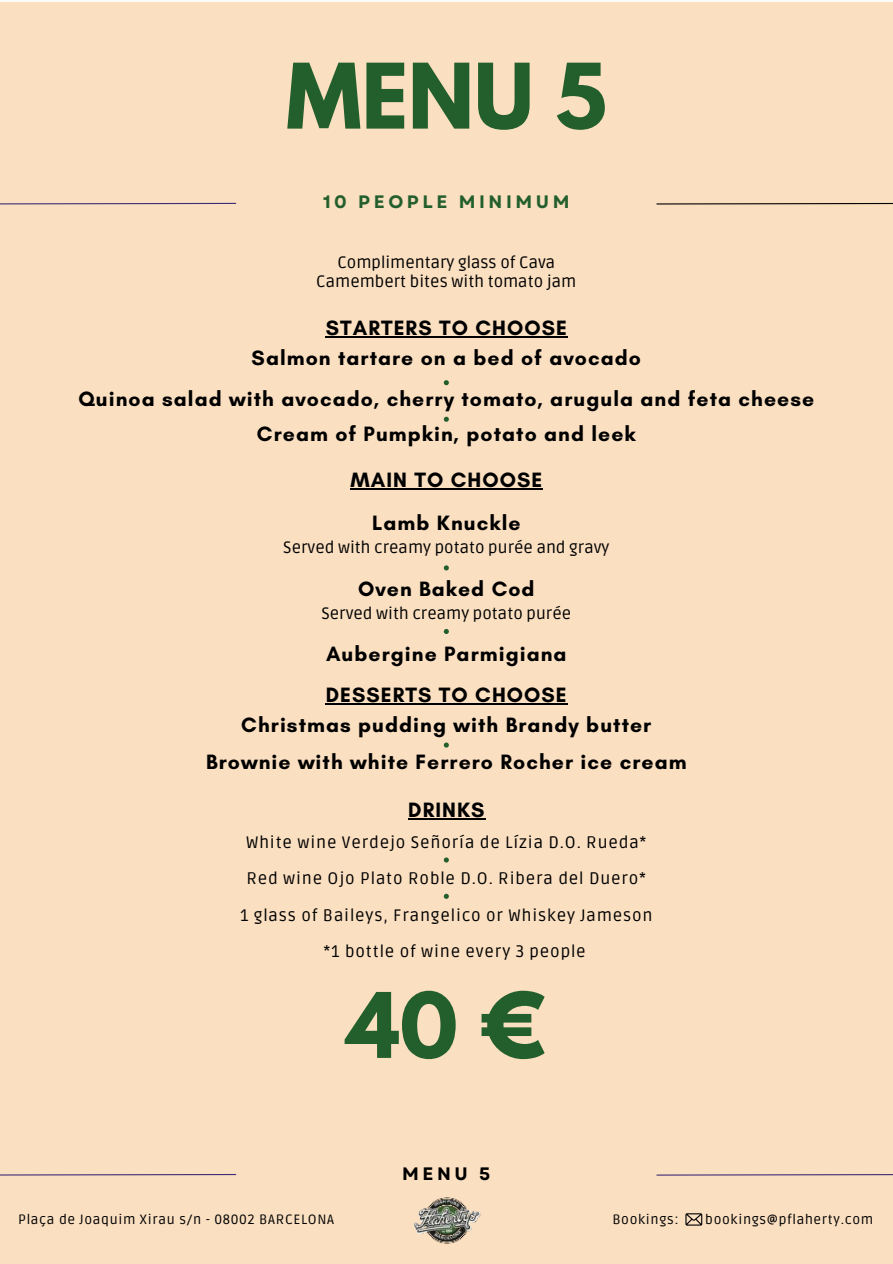
<style>
.page{position:relative;width:893px;height:1264px;background:#fff}
.page>*{position:absolute;margin:0;border:0;box-sizing:border-box;transform-origin:0 0}
.t1{font:700 79.95px "League Spartan";color:#235f2c}
.t2{font:700 21.15px "Glacial Indifference";letter-spacing:.05em;color:#000}
.t3{font:700 18px "Garet";letter-spacing:.2em;color:#235f2c}
.t4{font:700 18px "Garet";color:#000}
.t5{font:16.65px "Ruda";letter-spacing:.05em;color:#000}
.t6{font:16.5px/19.2px "Ruda";color:#000;text-align:center}
.t7{font:13.5px "Ruda";letter-spacing:.05em;color:#000}
</style>
<div class="page">
<div style="left:0;top:2px;width:892px;height:1261px;background:#fadfc1"></div>
<svg style="left:0;top:202px;width:237px;height:3px"></svg>
<svg style="left:656px;top:202px;width:236px;height:3px"></svg>
<svg style="left:0;top:1174px;width:237px;height:2px"></svg>
<svg style="left:656px;top:1174px;width:236px;height:2px"></svg>
<img style="left:413px;top:1197px;width:68px;height:47px">
<svg style="left:685px;top:1213px;width:17px;height:12px"></svg>
<svg style="left:444px;top:565px;width:5px;height:5px"></svg>
<hr style="left:350px;top:488px;width:193px;height:1px;background:#000">
<svg style="left:444px;top:629px;width:5px;height:5px"></svg>
<svg style="left:444px;top:742px;width:5px;height:5px"></svg>
<hr style="left:326px;top:703px;width:242px;height:1px;background:#000">
<svg style="left:444px;top:417px;width:5px;height:5px"></svg>
<svg style="left:444px;top:380px;width:5px;height:5px"></svg>
<hr style="left:326px;top:336px;width:242px;height:1px;background:#000">
<svg style="left:444px;top:857px;width:5px;height:5px"></svg>
<hr style="left:408px;top:818px;width:77px;height:1px;background:#000">
<svg style="left:444px;top:893px;width:5px;height:5px"></svg>
<h1 class="t1" style="left:286px;top:34px;width:322px">MENU 5</h1>
<p class="t3" style="left:323px;top:191px;width:248px">10 PEOPLE MINIMUM</p>
<p class="t6" style="left:316px;top:253px;width:261px">Complimentary glass of Cava<br>Camembert bites with tomato jam</p>
<p class="t2" style="left:326px;top:315px;width:243px">STARTERS TO CHOOSE</p>
<p class="t2" style="left:251px;top:345px;width:391px">Salmon tartare on a bed of avocado</p>
<p class="t2" style="left:78px;top:386px;width:737px">Quinoa salad with avocado, cherry tomato, arugula and feta cheese</p>
<p class="t2" style="left:257px;top:420px;width:380px">Cream of Pumpkin, potato and leek</p>
<p class="t2" style="left:350px;top:467px;width:193px">MAIN TO CHOOSE</p>
<p class="t2" style="left:372px;top:510px;width:150px">Lamb Knuckle</p>
<p class="t6" style="left:283px;top:538px;width:327px">Served with creamy potato purée and gravy</p>
<p class="t2" style="left:358px;top:575px;width:178px">Oven Baked Cod</p>
<p class="t6" style="left:321px;top:604px;width:251px">Served with creamy potato purée</p>
<p class="t2" style="left:326px;top:640px;width:242px">Aubergine Parmigiana</p>
<p class="t2" style="left:326px;top:682px;width:242px">DESSERTS TO CHOOSE</p>
<p class="t2" style="left:241px;top:712px;width:411px">Christmas pudding with Brandy butter</p>
<p class="t2" style="left:206px;top:748px;width:482px">Brownie with white Ferrero Rocher ice cream</p>
<p class="t2" style="left:408px;top:797px;width:78px">DRINKS</p>
<p class="t5" style="left:246px;top:833px;width:402px">White wine Verdejo Señoría de Lízia D.O. Rueda*</p>
<p class="t5" style="left:246px;top:869px;width:401px">Red wine Ojo Plato Roble D.O. Ribera del Duero*</p>
<p class="t5" style="left:240px;top:905px;width:414px">1 glass of Baileys, Frangelico or Whiskey Jameson</p>
<p class="t5" style="left:323px;top:941px;width:264px">*1 bottle of wine every 3 people</p>
<h1 class="t1" style="left:346px;top:962px;width:201px">40 €</h1>
<p class="t7" style="left:18px;top:1211px;width:317px">Plaça de Joaquim Xirau s/n - 08002 BARCELONA</p>
<p class="t4" style="left:402px;top:1162px;width:90px">MENU 5</p>
<p class="t7" style="left:612px;top:1211px;width:68px">Bookings:</p>
<p class="t7" style="left:705px;top:1211px;width:169px">bookings@pflaherty.com</p>
</div>
